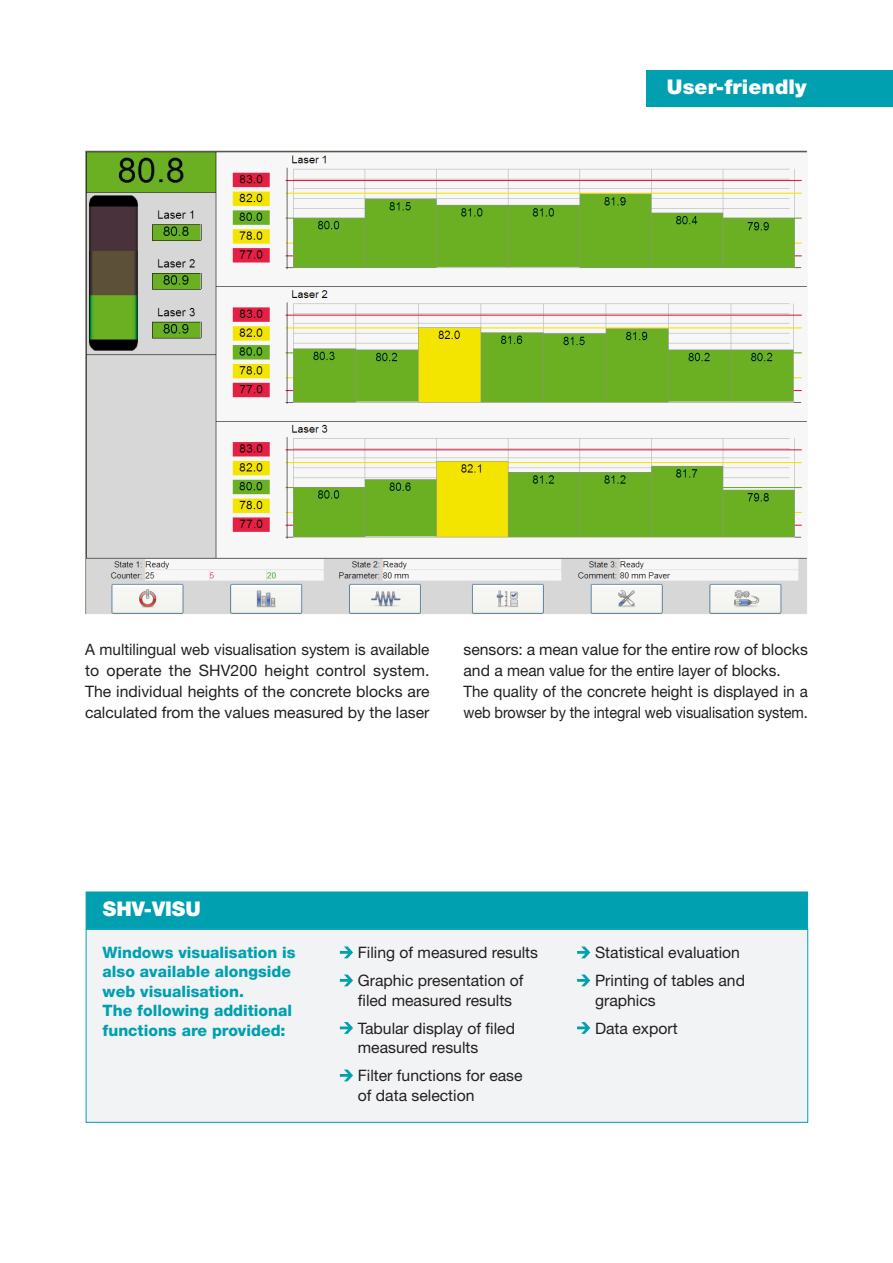
<style>
.page{position:relative;width:893px;height:1263px;background:#fff}
.page>*{position:absolute;margin:0;border:0;box-sizing:border-box;transform-origin:0 0}
.t1{font:900 20.25px "Helvetica Neue LT Std";letter-spacing:.005em;color:#fff}
.t2{font:15.75px/21px "Helvetica Neue LT Std";color:#231f20}
.t3{font:800 15.75px/19.5px "Helvetica Neue LT Std";color:#00a0b1}
</style>
<div class="page">
<div style="left:646px;top:70px;width:247px;height:37px;background:#00a0b1"></div>
<div style="left:86px;top:891px;width:722px;height:38px;background:#00a0b1;border:1px solid #00a0b1"></div>
<div style="left:86px;top:929px;width:722px;height:193px;background:#f2f3f4;border:1px solid #00a0b1"></div>
<svg style="left:340px;top:946px;width:13px;height:12px"></svg>
<svg style="left:340px;top:974px;width:13px;height:12px"></svg>
<svg style="left:340px;top:1022px;width:13px;height:12px"></svg>
<svg style="left:340px;top:1069px;width:13px;height:12px"></svg>
<svg style="left:577px;top:946px;width:13px;height:12px"></svg>
<svg style="left:577px;top:974px;width:13px;height:12px"></svg>
<svg style="left:577px;top:1022px;width:13px;height:12px"></svg>
<img style="left:85px;top:150px;width:723px;height:464px">
<p class="t1" style="left:667px;top:75px;width:141px">User-friendly</p>
<p class="t2" style="left:85px;top:638px;width:346px;text-align:justify">A multilingual web visualisation system is available to operate the SHV200 height control system.<br>The individual heights of the concrete blocks are calculated from the values measured by the laser</p>
<p class="t2" style="left:463px;top:638px;width:346px">sensors: a mean value for the entire row of blocks and a mean value for the entire layer of blocks.<br>The quality of the concrete height is displayed in a web browser by the integral web visualisation system.</p>
<p class="t1" style="left:103px;top:896px;width:99px">SHV-VISU</p>
<p class="t3" style="left:103px;top:942px;width:195px">Windows visualisation is also available alongside web visualisation.<br>The following additional functions are provided:</p>
<p class="t2" style="left:358px;top:938px;width:182px;line-height:28px">Filing of measured results<br>Graphic presentation of</p>
<p class="t2" style="left:358px;top:986px;width:159px;line-height:28px">filed measured results<br>Tabular display of filed</p>
<p class="t2" style="left:358px;top:1033px;width:166px;line-height:28px">measured results<br>Filter functions for ease</p>
<p class="t2" style="left:358px;top:1084px;width:118px">of data selection</p>
<p class="t2" style="left:595px;top:938px;width:151px;line-height:28px">Statistical evaluation<br>Printing of tables and</p>
<p class="t2" style="left:595px;top:986px;width:84px;line-height:28px">graphics<br>Data export</p>
</div>
